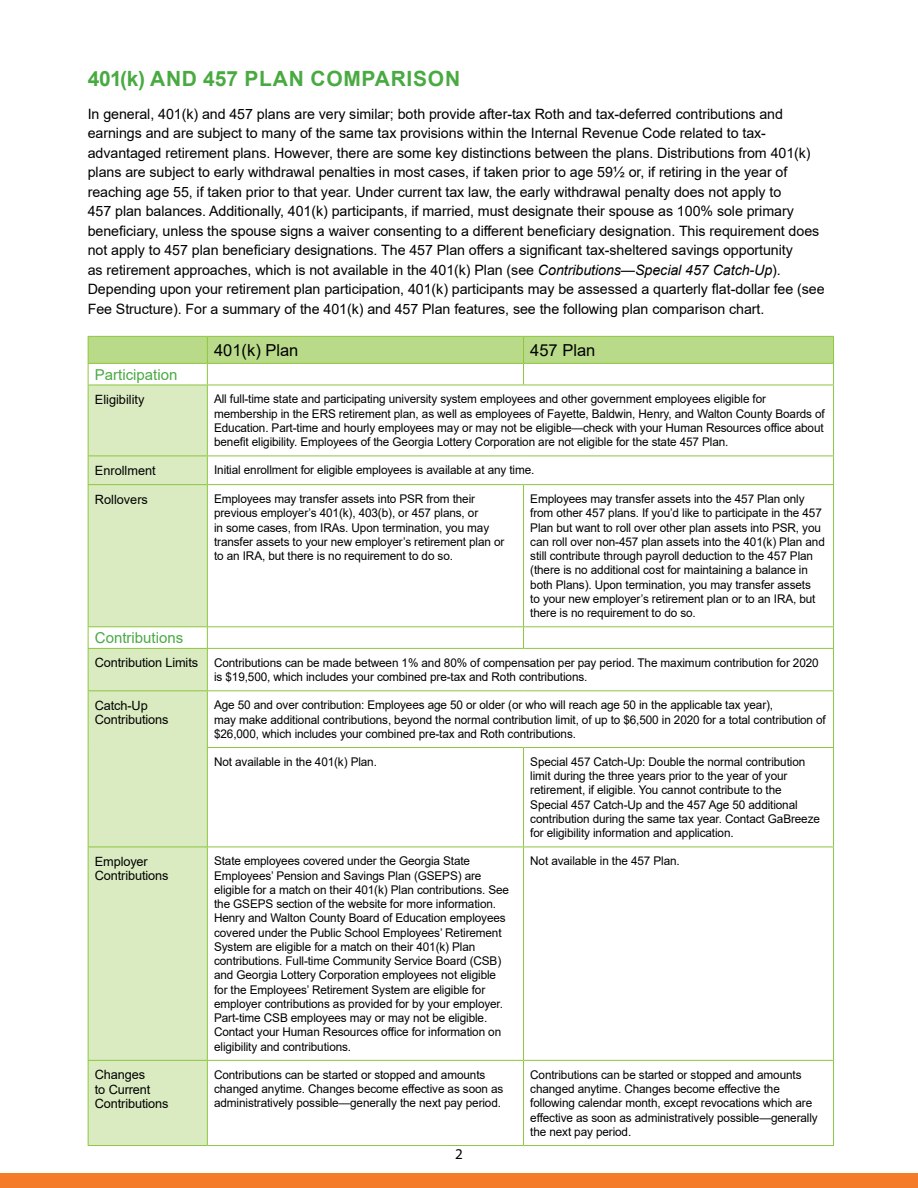
<style>
.page{position:relative;width:918px;height:1188px;background:#fff}
.page>*{position:absolute;margin:0;border:0;box-sizing:border-box;transform-origin:0 0}
.t1{font:700 21px "Arial";letter-spacing:.035em;color:#49aa42}
.t2{font:16.5px "Arial";color:#000}
.t3{font:15px "Arial";color:#49aa42}
.t4{font:15px "Myriad Pro";color:#000}
.t5{font:14.25px/19.5px "Arial";letter-spacing:-.005em;color:#000}
.t6{font:12.75px/14.2px "Arial";letter-spacing:-.01em;color:#000}
.t7{font:12px/14.2px "Arial";letter-spacing:-.01em;color:#000}
.s1{font-style:italic}
</style>
<div class="page">
<div style="left:0;top:1174px;width:918px;height:14px;background:#f47b29"></div>
<div style="left:89px;top:386px;width:118px;height:759px;background:#daebc1"></div>
<hr style="left:833px;top:385px;width:1px;height:71px;background:#8dc63f">
<svg style="left:833px;top:457px;width:1px;height:27px"></svg>
<hr style="left:833px;top:649px;width:1px;height:41px;background:#8dc63f">
<hr style="left:833px;top:691px;width:1px;height:56px;background:#8dc63f">
<svg style="left:88px;top:336px;width:746px;height:49px"></svg>
<hr style="left:88px;top:385px;width:119px;height:1px;background:#8dc63f">
<hr style="left:88px;top:385px;width:1px;height:71px;background:#8dc63f">
<hr style="left:207px;top:385px;width:317px;height:1px;background:#8dc63f">
<hr style="left:207px;top:385px;width:1px;height:71px;background:#8dc63f">
<hr style="left:524px;top:385px;width:310px;height:1px;background:#8dc63f">
<hr style="left:88px;top:456px;width:119px;height:1px;background:#8dc63f">
<svg style="left:88px;top:456px;width:1px;height:28px"></svg>
<hr style="left:207px;top:456px;width:317px;height:1px;background:#8dc63f">
<svg style="left:207px;top:456px;width:1px;height:28px"></svg>
<hr style="left:524px;top:456px;width:310px;height:1px;background:#8dc63f">
<hr style="left:88px;top:484px;width:119px;height:1px;background:#8dc63f">
<hr style="left:88px;top:485px;width:1px;height:141px;background:#8dc63f">
<hr style="left:207px;top:484px;width:317px;height:1px;background:#8dc63f">
<hr style="left:207px;top:485px;width:1px;height:141px;background:#8dc63f">
<hr style="left:524px;top:484px;width:310px;height:1px;background:#8dc63f">
<hr style="left:523px;top:485px;width:1px;height:141px;background:#8dc63f">
<hr style="left:833px;top:485px;width:1px;height:141px;background:#8dc63f">
<hr style="left:88px;top:626px;width:119px;height:1px;background:#8dc63f">
<svg style="left:88px;top:627px;width:1px;height:21px"></svg>
<hr style="left:207px;top:626px;width:317px;height:1px;background:#8dc63f">
<svg style="left:207px;top:627px;width:1px;height:21px"></svg>
<hr style="left:524px;top:626px;width:310px;height:1px;background:#8dc63f">
<svg style="left:523px;top:627px;width:1px;height:21px"></svg>
<svg style="left:833px;top:627px;width:1px;height:21px"></svg>
<hr style="left:88px;top:648px;width:119px;height:1px;background:#8dc63f">
<hr style="left:88px;top:649px;width:1px;height:41px;background:#8dc63f">
<hr style="left:207px;top:648px;width:317px;height:1px;background:#8dc63f">
<hr style="left:207px;top:649px;width:1px;height:41px;background:#8dc63f">
<hr style="left:524px;top:648px;width:310px;height:1px;background:#8dc63f">
<hr style="left:88px;top:690px;width:119px;height:1px;background:#8dc63f">
<hr style="left:88px;top:691px;width:1px;height:57px;background:#8dc63f">
<hr style="left:207px;top:690px;width:317px;height:1px;background:#8dc63f">
<hr style="left:207px;top:691px;width:1px;height:56px;background:#8dc63f">
<hr style="left:524px;top:690px;width:310px;height:1px;background:#8dc63f">
<hr style="left:88px;top:748px;width:1px;height:99px;background:#8dc63f">
<hr style="left:207px;top:747px;width:317px;height:1px;background:#8dc63f">
<hr style="left:207px;top:748px;width:1px;height:99px;background:#8dc63f">
<hr style="left:524px;top:747px;width:310px;height:1px;background:#8dc63f">
<hr style="left:523px;top:748px;width:1px;height:99px;background:#8dc63f">
<hr style="left:833px;top:748px;width:1px;height:99px;background:#8dc63f">
<hr style="left:88px;top:847px;width:119px;height:1px;background:#8dc63f">
<hr style="left:88px;top:847px;width:1px;height:213px;background:#8dc63f">
<hr style="left:207px;top:847px;width:317px;height:1px;background:#8dc63f">
<hr style="left:207px;top:847px;width:1px;height:213px;background:#8dc63f">
<hr style="left:524px;top:847px;width:310px;height:1px;background:#8dc63f">
<hr style="left:523px;top:847px;width:1px;height:213px;background:#8dc63f">
<hr style="left:833px;top:847px;width:1px;height:213px;background:#8dc63f">
<hr style="left:88px;top:1060px;width:119px;height:1px;background:#8dc63f">
<hr style="left:88px;top:1061px;width:1px;height:84px;background:#8dc63f">
<hr style="left:207px;top:1060px;width:317px;height:1px;background:#8dc63f">
<hr style="left:207px;top:1061px;width:1px;height:84px;background:#8dc63f">
<hr style="left:524px;top:1060px;width:310px;height:1px;background:#8dc63f">
<hr style="left:523px;top:1061px;width:1px;height:84px;background:#8dc63f">
<hr style="left:833px;top:1061px;width:1px;height:84px;background:#8dc63f">
<hr style="left:88px;top:1145px;width:119px;height:1px;background:#8dc63f">
<hr style="left:207px;top:1145px;width:317px;height:1px;background:#8dc63f">
<hr style="left:524px;top:1145px;width:310px;height:1px;background:#8dc63f">
<h1 class="t1" style="left:88px;top:64px;width:374px">401(k) AND 457 PLAN COMPARISON</h1>
<p class="t5" style="left:88px;top:104px;width:738px">In general, 401(k) and 457 plans are very similar; both provide after-tax Roth and tax-deferred contributions and earnings and are subject to many of the same tax provisions within the Internal Revenue Code related to tax&shy;advantaged retirement plans. However, there are some key distinctions between the plans. Distributions from 401(k) plans are subject to early withdrawal penalties in most cases, if taken prior to age 59½ or, if retiring in the year of reaching age 55, if taken prior to that year. Under current tax law, the early withdrawal penalty does not apply to<br>457 plan balances. Additionally, 401(k) participants, if married, must designate their spouse as 100% sole primary beneficiary, unless the spouse signs a waiver consenting to a different beneficiary designation. This requirement does not apply to 457 plan beneficiary designations. The 457 Plan offers a significant tax-sheltered savings opportunity<br>as retirement approaches, which is not available in the 401(k) Plan (see <span class="s1">Contributions—Special 457 Catch-Up</span>).<br>Depending upon your retirement plan participation, 401(k) participants may be assessed a quarterly flat-dollar fee (see Fee Structure). For a summary of the 401(k) and 457 Plan features, see the following plan comparison chart.</p>
<h2 class="t2" style="left:214px;top:339px;width:86px">401(k) Plan</h2>
<h2 class="t2" style="left:530px;top:339px;width:67px">457 Plan</h2>
<p class="t3" style="left:95px;top:364px;width:84px">Participation</p>
<p class="t6" style="left:95px;top:392px;width:51px">Eligibility</p>
<p class="t7" style="left:214px;top:392px;width:612px">All full-time state and participating university system employees and other government employees eligible for membership in the ERS retirement plan, as well as employees of Fayette, Baldwin, Henry, and Walton County Boards of Education. Part‑time and hourly employees may or may not be eligible—check with your Human Resources office about benefit eligibility. Employees of the Georgia Lottery Corporation are not eligible for the state 457 Plan.</p>
<p class="t6" style="left:95px;top:463px;width:62px">Enrollment</p>
<p class="t7" style="left:214px;top:463px;width:322px">Initial enrollment for eligible employees is available at any time.</p>
<p class="t6" style="left:95px;top:492px;width:55px">Rollovers</p>
<p class="t7" style="left:214px;top:492px;width:292px">Employees may transfer assets into PSR from their previous employer’s 401(k), 403(b), or 457 plans, or<br>in some cases, from IRAs. Upon termination, you may transfer assets to your new employer’s retirement plan or to an IRA, but there is no requirement to do so.</p>
<p class="t7" style="left:530px;top:492px;width:296px">Employees may transfer assets into the 457 Plan only from other 457 plans. If you’d like to participate in the 457<br>Plan but want to roll over other plan assets into PSR, you can roll over non-457 plan assets into the 401(k) Plan and still contribute through payroll deduction to the 457 Plan (there is no additional cost for maintaining a balance in both Plans). Upon termination, you may transfer assets<br>to your new employer’s retirement plan or to an IRA, but there is no requirement to do so.</p>
<p class="t3" style="left:95px;top:627px;width:90px">Contributions</p>
<p class="t6" style="left:95px;top:656px;width:105px">Contribution Limits</p>
<p class="t7" style="left:214px;top:655px;width:606px">Contributions can be made between 1% and 80% of compensation per pay period. The maximum contribution for 2020 is $19,500, which includes your combined pre-tax and Roth contributions.</p>
<p class="t6" style="left:95px;top:698px;width:75px">Catch-Up<br>Contributions</p>
<p class="t7" style="left:214px;top:698px;width:613px">Age 50 and over contribution: Employees age 50 or older (or who will reach age 50 in the applicable tax year),<br>may make additional contributions, beyond the normal contribution limit, of up to $6,500 in 2020 for a total contribution of $26,000, which includes your combined pre-tax and Roth contributions.</p>
<p class="t7" style="left:214px;top:755px;width:164px">Not available in the 401(k) Plan.</p>
<p class="t7" style="left:530px;top:755px;width:291px">Special 457 Catch-Up: Double the normal contribution limit during the three years prior to the year of your retirement, if eligible. You cannot contribute to the Special 457 Catch-Up and the 457 Age 50 additional contribution during the same tax year. Contact GaBreeze for eligibility information and application.</p>
<p class="t6" style="left:95px;top:854px;width:75px">Employer<br>Contributions</p>
<p class="t7" style="left:214px;top:854px;width:297px">State employees covered under the Georgia State Employees’ Pension and Savings Plan (GSEPS) are eligible for a match on their 401(k) Plan contributions. See the GSEPS section of the website for more information.<br>Henry and Walton County Board of Education employees covered under the Public School Employees’ Retirement System are eligible for a match on their 401(k) Plan contributions. Full-time Community Service Board (CSB) and Georgia Lottery Corporation employees not eligible for the Employees’ Retirement System are eligible for employer contributions as provided for by your employer.<br>Part-time CSB employees may or may not be eligible.<br>Contact your Human Resources office for information on eligibility and contributions.</p>
<p class="t7" style="left:530px;top:854px;width:151px">Not available in the 457 Plan.</p>
<p class="t6" style="left:95px;top:1068px;width:75px">Changes<br>to Current<br>Contributions</p>
<p class="t7" style="left:214px;top:1067px;width:291px">Contributions can be started or stopped and amounts changed anytime. Changes become effective as soon as administratively possible—generally the next pay period.</p>
<p class="t7" style="left:530px;top:1067px;width:289px">Contributions can be started or stopped and amounts changed anytime. Changes become effective the following calendar month, except revocations which are effective as soon as administratively possible—generally the next pay period.</p>
<p class="t4" style="left:455px;top:1144px;width:9px">2</p>
</div>
